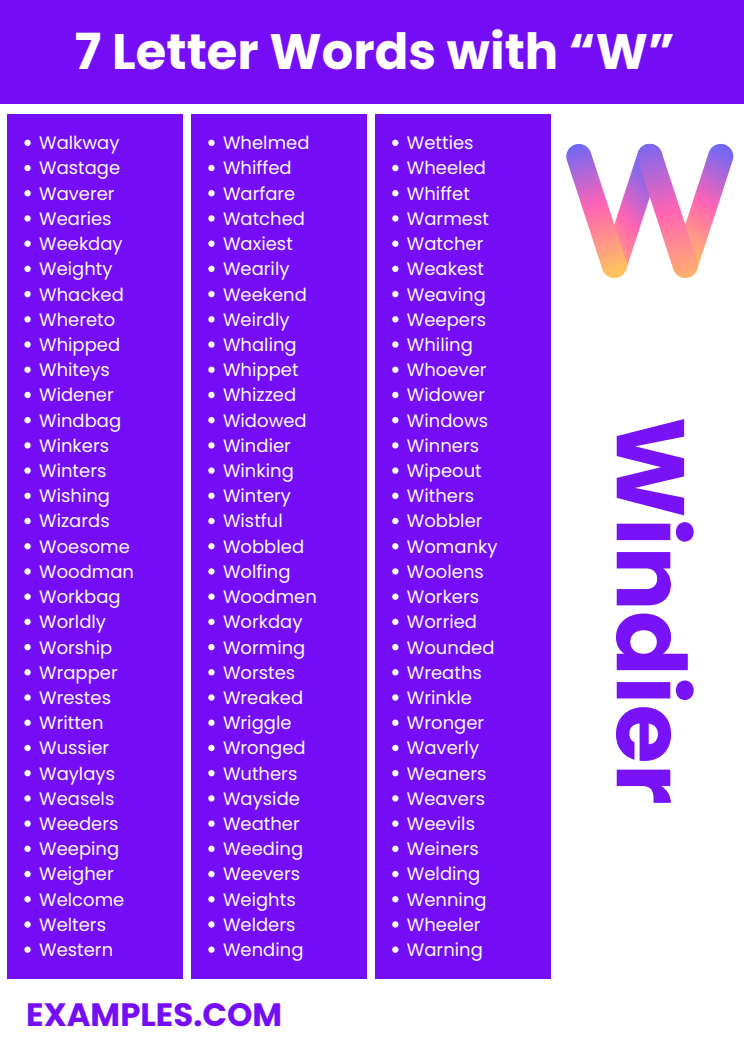
<style>
.page{position:relative;width:744px;height:1053px;background:#fff}
.page>*{position:absolute;margin:0;border:0;box-sizing:border-box;transform-origin:0 0}
.t1{font:700 96.04px "Poppins";color:#750ef7}
.t2{font:700 49.76px "Poppins";color:#fff}
.t3{font:700 32.36px "Poppins";color:#750ef7}
.t4{font:18px/25.2px "Poppins";color:#fff}
</style>
<div class="page">
<div style="left:0;top:0;width:744px;height:103px;background:#750ef7"></div>
<div style="left:7px;top:114px;width:176px;height:864px;background:#750ef7"></div>
<svg style="left:24px;top:140px;width:7px;height:6px"></svg>
<svg style="left:24px;top:165px;width:7px;height:6px"></svg>
<svg style="left:24px;top:190px;width:7px;height:6px"></svg>
<svg style="left:24px;top:215px;width:7px;height:6px"></svg>
<svg style="left:24px;top:240px;width:7px;height:7px"></svg>
<svg style="left:24px;top:266px;width:7px;height:6px"></svg>
<svg style="left:24px;top:291px;width:7px;height:6px"></svg>
<svg style="left:24px;top:316px;width:7px;height:6px"></svg>
<svg style="left:24px;top:341px;width:7px;height:6px"></svg>
<svg style="left:24px;top:366px;width:7px;height:7px"></svg>
<svg style="left:24px;top:392px;width:7px;height:6px"></svg>
<svg style="left:24px;top:417px;width:7px;height:6px"></svg>
<svg style="left:24px;top:442px;width:7px;height:6px"></svg>
<svg style="left:24px;top:467px;width:7px;height:6px"></svg>
<svg style="left:24px;top:492px;width:7px;height:7px"></svg>
<svg style="left:24px;top:518px;width:7px;height:6px"></svg>
<svg style="left:24px;top:543px;width:7px;height:6px"></svg>
<svg style="left:24px;top:568px;width:7px;height:6px"></svg>
<svg style="left:24px;top:593px;width:7px;height:6px"></svg>
<svg style="left:24px;top:618px;width:7px;height:7px"></svg>
<svg style="left:24px;top:644px;width:7px;height:6px"></svg>
<svg style="left:24px;top:669px;width:7px;height:6px"></svg>
<svg style="left:24px;top:694px;width:7px;height:6px"></svg>
<svg style="left:24px;top:719px;width:7px;height:6px"></svg>
<svg style="left:24px;top:744px;width:7px;height:7px"></svg>
<svg style="left:24px;top:770px;width:7px;height:6px"></svg>
<svg style="left:24px;top:795px;width:7px;height:6px"></svg>
<svg style="left:24px;top:820px;width:7px;height:6px"></svg>
<svg style="left:24px;top:845px;width:7px;height:6px"></svg>
<svg style="left:24px;top:870px;width:7px;height:7px"></svg>
<svg style="left:24px;top:896px;width:7px;height:6px"></svg>
<svg style="left:24px;top:921px;width:7px;height:6px"></svg>
<svg style="left:24px;top:946px;width:7px;height:6px"></svg>
<div style="left:191px;top:114px;width:176px;height:864px;background:#750ef7"></div>
<svg style="left:208px;top:140px;width:7px;height:6px"></svg>
<svg style="left:208px;top:165px;width:7px;height:6px"></svg>
<svg style="left:208px;top:190px;width:7px;height:6px"></svg>
<svg style="left:208px;top:215px;width:7px;height:6px"></svg>
<svg style="left:208px;top:240px;width:7px;height:7px"></svg>
<svg style="left:208px;top:266px;width:7px;height:6px"></svg>
<svg style="left:208px;top:291px;width:7px;height:6px"></svg>
<svg style="left:208px;top:316px;width:7px;height:6px"></svg>
<svg style="left:208px;top:341px;width:7px;height:6px"></svg>
<svg style="left:208px;top:366px;width:7px;height:7px"></svg>
<svg style="left:208px;top:392px;width:7px;height:6px"></svg>
<svg style="left:208px;top:417px;width:7px;height:6px"></svg>
<svg style="left:208px;top:442px;width:7px;height:6px"></svg>
<svg style="left:208px;top:467px;width:7px;height:6px"></svg>
<svg style="left:208px;top:492px;width:7px;height:7px"></svg>
<svg style="left:208px;top:518px;width:7px;height:6px"></svg>
<svg style="left:208px;top:543px;width:7px;height:6px"></svg>
<svg style="left:208px;top:568px;width:7px;height:6px"></svg>
<svg style="left:208px;top:593px;width:7px;height:6px"></svg>
<svg style="left:208px;top:618px;width:7px;height:7px"></svg>
<svg style="left:208px;top:644px;width:7px;height:6px"></svg>
<svg style="left:208px;top:669px;width:7px;height:6px"></svg>
<svg style="left:208px;top:694px;width:7px;height:6px"></svg>
<svg style="left:208px;top:719px;width:7px;height:6px"></svg>
<svg style="left:208px;top:744px;width:7px;height:7px"></svg>
<svg style="left:208px;top:770px;width:7px;height:6px"></svg>
<svg style="left:208px;top:795px;width:7px;height:6px"></svg>
<svg style="left:208px;top:820px;width:7px;height:6px"></svg>
<svg style="left:208px;top:845px;width:7px;height:6px"></svg>
<svg style="left:208px;top:870px;width:7px;height:7px"></svg>
<svg style="left:208px;top:896px;width:7px;height:6px"></svg>
<svg style="left:208px;top:921px;width:7px;height:6px"></svg>
<svg style="left:208px;top:946px;width:7px;height:6px"></svg>
<div style="left:375px;top:114px;width:176px;height:864px;background:#750ef7"></div>
<svg style="left:392px;top:140px;width:6px;height:6px"></svg>
<svg style="left:392px;top:165px;width:6px;height:6px"></svg>
<svg style="left:392px;top:190px;width:6px;height:6px"></svg>
<svg style="left:392px;top:215px;width:6px;height:6px"></svg>
<svg style="left:392px;top:240px;width:6px;height:7px"></svg>
<svg style="left:392px;top:266px;width:6px;height:6px"></svg>
<svg style="left:392px;top:291px;width:6px;height:6px"></svg>
<svg style="left:392px;top:316px;width:6px;height:6px"></svg>
<svg style="left:392px;top:341px;width:6px;height:6px"></svg>
<svg style="left:392px;top:366px;width:6px;height:7px"></svg>
<svg style="left:392px;top:392px;width:6px;height:6px"></svg>
<svg style="left:392px;top:417px;width:6px;height:6px"></svg>
<svg style="left:392px;top:442px;width:6px;height:6px"></svg>
<svg style="left:392px;top:467px;width:6px;height:6px"></svg>
<svg style="left:392px;top:492px;width:6px;height:7px"></svg>
<svg style="left:392px;top:518px;width:6px;height:6px"></svg>
<svg style="left:392px;top:543px;width:6px;height:6px"></svg>
<svg style="left:392px;top:568px;width:6px;height:6px"></svg>
<svg style="left:392px;top:593px;width:6px;height:6px"></svg>
<svg style="left:392px;top:618px;width:6px;height:7px"></svg>
<svg style="left:392px;top:644px;width:6px;height:6px"></svg>
<svg style="left:392px;top:669px;width:6px;height:6px"></svg>
<svg style="left:392px;top:694px;width:6px;height:6px"></svg>
<svg style="left:392px;top:719px;width:6px;height:6px"></svg>
<svg style="left:392px;top:744px;width:6px;height:7px"></svg>
<svg style="left:392px;top:770px;width:6px;height:6px"></svg>
<svg style="left:392px;top:795px;width:6px;height:6px"></svg>
<svg style="left:392px;top:820px;width:6px;height:6px"></svg>
<svg style="left:392px;top:845px;width:6px;height:6px"></svg>
<svg style="left:392px;top:870px;width:6px;height:7px"></svg>
<svg style="left:392px;top:896px;width:6px;height:6px"></svg>
<svg style="left:392px;top:921px;width:6px;height:6px"></svg>
<svg style="left:392px;top:946px;width:6px;height:6px"></svg>
<svg style="left:566px;top:143px;width:168px;height:135px"></svg>
<h2 class="t2" style="left:75px;top:16px;width:602px">7 Letter Words with “W”</h2>
<p class="t4" style="left:39px;top:130px;width:97px">Walkway<br>Wastage<br>Waverer<br>Wearies<br>Weekday<br>Weighty<br>Whacked<br>Whereto<br>Whipped<br>Whiteys<br>Widener<br>Windbag<br>Winkers<br>Winters<br>Wishing<br>Wizards<br>Woesome<br>Woodman<br>Workbag<br>Worldly<br>Worship<br>Wrapper<br>Wrestes<br>Written<br>Wussier<br>Waylays<br>Weasels<br>Weeders<br>Weeping<br>Weigher<br>Welcome<br>Welters<br>Western</p>
<p class="t4" style="left:223px;top:130px;width:95px">Whelmed<br>Whiffed<br>Warfare<br>Watched<br>Waxiest<br>Wearily<br>Weekend<br>Weirdly<br>Whaling<br>Whippet<br>Whizzed<br>Widowed<br>Windier<br>Winking<br>Wintery<br>Wistful<br>Wobbled<br>Wolfing<br>Woodmen<br>Workday<br>Worming<br>Worstes<br>Wreaked<br>Wriggle<br>Wronged<br>Wuthers<br>Wayside<br>Weather<br>Weeding<br>Weevers<br>Weights<br>Welders<br>Wending</p>
<p class="t4" style="left:407px;top:130px;width:92px">Wetties<br>Wheeled<br>Whiffet<br>Warmest<br>Watcher<br>Weakest<br>Weaving<br>Weepers<br>Whiling<br>Whoever<br>Widower<br>Windows<br>Winners<br>Wipeout<br>Withers<br>Wobbler<br>Womanky<br>Woolens<br>Workers<br>Worried<br>Wounded<br>Wreaths<br>Wrinkle<br>Wronger<br>Waverly<br>Weaners<br>Weavers<br>Weevils<br>Weiners<br>Welding<br>Wenning<br>Wheeler<br>Warning</p>
<p class="t3" style="left:26px;top:991px;width:258px">EXAMPLES.COM</p>
<h1 class="t1" style="left:718px;top:416px;width:389px;rotate:90deg">Windier</h1>
</div>
